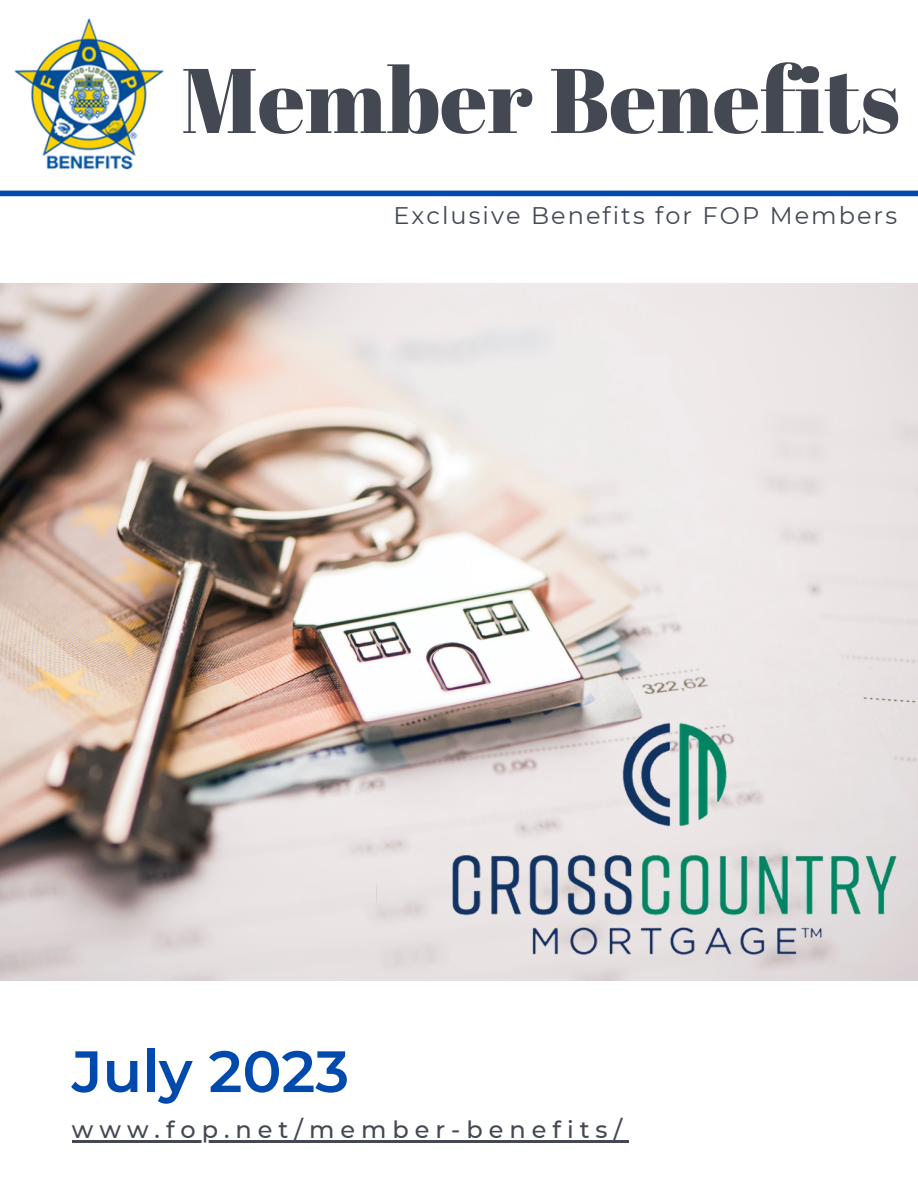
<style>
.page{position:relative;width:918px;height:1188px;background:#fff}
.page>*{position:absolute;margin:0;border:0;box-sizing:border-box;transform-origin:0 0}
.t1{font:91.5px "Abril Fatface";color:#434853}
.t2{font:600 58.2px "Montserrat";color:#004aad}
.t3{font:24px "Montserrat";letter-spacing:.085em;color:#434853}
.t4{font:500 24px "Montserrat";letter-spacing:.25em;color:#434853}
</style>
<div class="page">
<div style="left:0;top:191px;width:918px;height:5px;background:#004aad"></div>
<img style="left:14px;top:19px;width:150px;height:151px">
<img style="left:0;top:283px;width:918px;height:698px">
<img style="left:376px;top:692px;width:542px;height:288px">
<hr style="left:72px;top:1140px;width:556px;height:2px;background:#434853">
<p class="t1" style="left:181px;top:36px;width:720px">Member Benefits</p>
<p class="t3" style="left:393px;top:201px;width:505px">Exclusive Benefits for FOP Members</p>
<p class="t2" style="left:72px;top:1036px;width:279px">July 2023</p>
<p class="t4" style="left:72px;top:1115px;width:552px">www.fop.net/member-benefits/</p>
</div>
